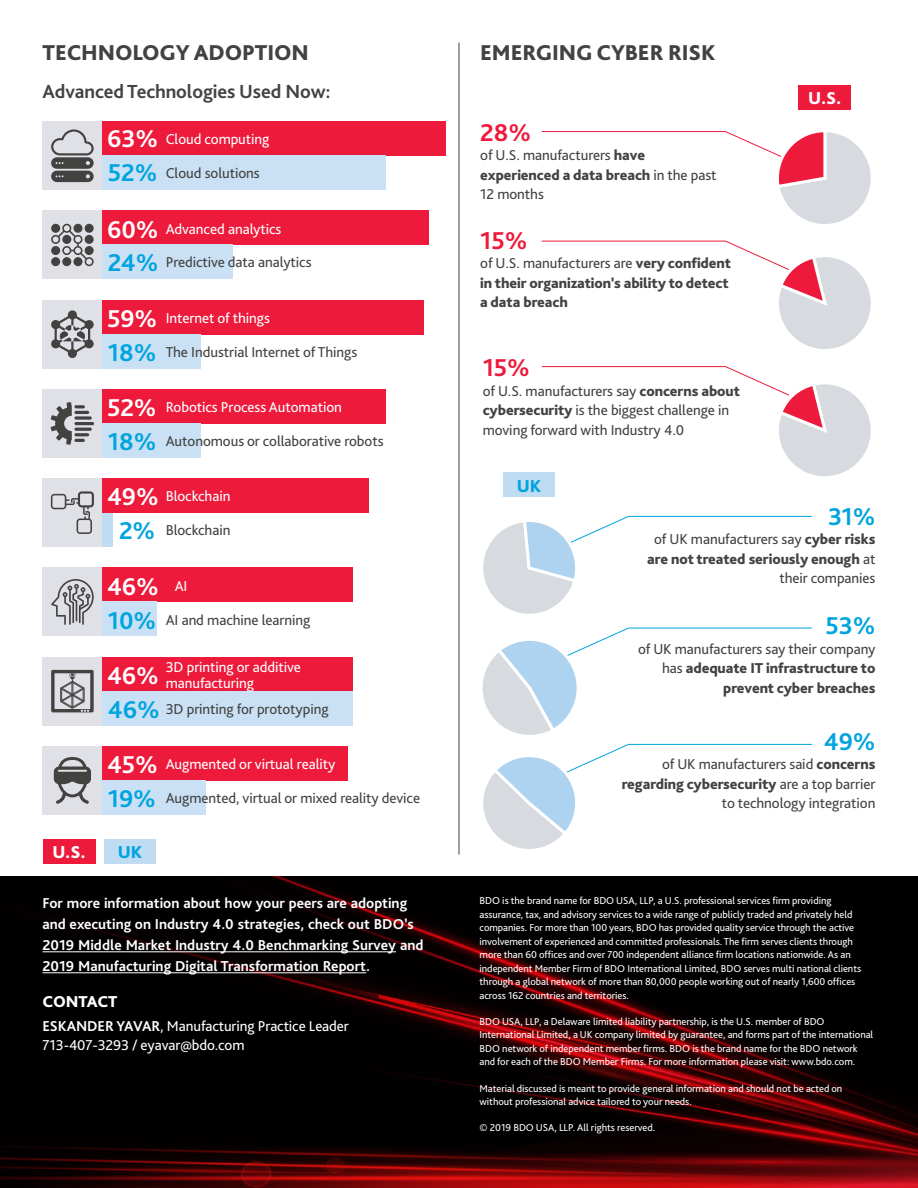
<style>
.page{position:relative;width:918px;height:1188px;background:#fff}
.page>*{position:absolute;margin:0;border:0;box-sizing:border-box;transform-origin:0 0}
.t1{font:700 25.5px "Bliss Pro";letter-spacing:-.005em;color:#00a4df}
.t2{font:700 25.5px "Bliss Pro";letter-spacing:-.005em;color:#fff}
.t3{font:700 25.5px "Bliss Pro";color:#ed1a3b}
.t4{font:800 22.5px "Bliss Pro";letter-spacing:-.005em;color:#424241}
.t5{font:700 19.8px "Bliss Pro";letter-spacing:-.005em;color:#424241}
.t6{font:800 18px "Bliss Pro";color:#fff}
.t7{font:800 18px "Bliss Pro";color:#00a4df}
.t8{font:800 16.5px "Bliss Pro";letter-spacing:-.005em;color:#fff}
.t9{font:15px/19.5px "Bliss Pro";letter-spacing:-.005em;color:#424241}
.t10{font:800 15px/19.5px "Bliss Pro";letter-spacing:-.005em;color:#424241;text-align:right}
.t11{font:15px/19.5px "Bliss Pro";letter-spacing:-.005em;color:#fff}
.t12{font:700 15px/21px "Bliss Pro";color:#fff}
.t13{font:10.5px/13.5px "Bliss Pro";letter-spacing:-.005em;color:#fff}
.s1{font-weight:700;font-size:25.5px;color:#00a4df}
.s2{font-weight:700}
.s3{font-weight:800}
.s4{font-weight:400}
</style>
<div class="page">
<img style="left:0;top:876px;width:918px;height:312px">
<hr style="left:43px;top:951px;width:353px;height:1px;background:#fff">
<hr style="left:43px;top:972px;width:323px;height:1px;background:#fff">
<div style="left:503px;top:473px;width:52px;height:24px;background:#c0dcf3"></div>
<div style="left:43px;top:122px;width:59px;height:68px;background:#e0e1e6"></div>
<div style="left:43px;top:211px;width:59px;height:68px;background:#e0e1e6"></div>
<div style="left:43px;top:300px;width:59px;height:68px;background:#e0e1e6"></div>
<div style="left:43px;top:389px;width:59px;height:68px;background:#e0e1e6"></div>
<div style="left:43px;top:479px;width:59px;height:68px;background:#e0e1e6"></div>
<div style="left:43px;top:568px;width:59px;height:68px;background:#e0e1e6"></div>
<div style="left:43px;top:657px;width:59px;height:68px;background:#e0e1e6"></div>
<div style="left:43px;top:746px;width:59px;height:68px;background:#e0e1e6"></div>
<div style="left:102px;top:122px;width:344px;height:34px;background:#ed1a3b"></div>
<div style="left:102px;top:156px;width:284px;height:34px;background:#cae1f5"></div>
<div style="left:102px;top:568px;width:251px;height:34px;background:#ed1a3b"></div>
<div style="left:102px;top:602px;width:55px;height:34px;background:#cae1f5"></div>
<div style="left:102px;top:657px;width:251px;height:34px;background:#ed1a3b"></div>
<div style="left:102px;top:691px;width:251px;height:34px;background:#cae1f5"></div>
<div style="left:102px;top:389px;width:284px;height:34px;background:#ed1a3b"></div>
<div style="left:102px;top:423px;width:98px;height:34px;background:#cae1f5"></div>
<div style="left:102px;top:300px;width:322px;height:34px;background:#ed1a3b"></div>
<div style="left:102px;top:334px;width:98px;height:34px;background:#cae1f5"></div>
<div style="left:102px;top:211px;width:327px;height:34px;background:#ed1a3b"></div>
<div style="left:102px;top:245px;width:131px;height:34px;background:#cae1f5"></div>
<div style="left:102px;top:513px;width:11px;height:34px;background:#c0dcf3"></div>
<div style="left:102px;top:479px;width:267px;height:34px;background:#ed1a3b"></div>
<div style="left:102px;top:746px;width:245px;height:34px;background:#ed1a3b"></div>
<div style="left:102px;top:780px;width:104px;height:34px;background:#cae1f5"></div>
<svg style="left:51px;top:129px;width:43px;height:53px"></svg>
<svg style="left:51px;top:579px;width:43px;height:46px"></svg>
<svg style="left:51px;top:670px;width:43px;height:42px"></svg>
<hr style="left:74px;top:411px;width:15px;height:3px;background:#424241;border-radius:2px">
<svg style="left:74px;top:416px;width:18px;height:4px"></svg>
<hr style="left:74px;top:422px;width:20px;height:3px;background:#424241;border-radius:2px">
<svg style="left:51px;top:402px;width:34px;height:43px"></svg>
<hr style="left:74px;top:433px;width:15px;height:3px;background:#424241;border-radius:2px">
<hr style="left:74px;top:428px;width:18px;height:3px;background:#424241;border-radius:2px">
<svg style="left:51px;top:310px;width:43px;height:48px"></svg>
<svg style="left:51px;top:224px;width:43px;height:42px"></svg>
<svg style="left:51px;top:491px;width:43px;height:43px"></svg>
<svg style="left:54px;top:757px;width:37px;height:47px"></svg>
<div style="left:799px;top:85px;width:52px;height:25px;background:#ed1a3b"></div>
<div style="left:43px;top:839px;width:52px;height:25px;background:#ed1a3b"></div>
<div style="left:104px;top:839px;width:52px;height:25px;background:#c0dcf3"></div>
<svg style="left:541px;top:131px;width:330px;height:93px"></svg>
<svg style="left:541px;top:240px;width:330px;height:236px"></svg>
<svg style="left:483px;top:516px;width:330px;height:98px"></svg>
<svg style="left:482px;top:627px;width:331px;height:222px"></svg>
<hr style="left:459px;top:43px;width:1px;height:812px;background:#424241">
<h2 class="t4" style="left:43px;top:38px;width:268px">TECHNOLOGY ADOPTION</h2>
<h3 class="t5" style="left:43px;top:79px;width:290px">Advanced Technologies Used Now:</h3>
<h1 class="t2" style="left:107px;top:123px;width:52px">63%</h1>
<h1 class="t1" style="left:108px;top:157px;width:51px">52%</h1>
<h3 class="t11" style="left:166px;top:129px;width:105px">Cloud computing</h3>
<h3 class="t9" style="left:166px;top:163px;width:96px">Cloud solutions</h3>
<h1 class="t2" style="left:107px;top:213px;width:53px">60%</h1>
<h1 class="t1" style="left:108px;top:247px;width:52px">24%</h1>
<h3 class="t11" style="left:166px;top:219px;width:117px">Advanced analytics</h3>
<h3 class="t9" style="left:166px;top:252px;width:147px">Predictive data analytics</h3>
<h1 class="t2" style="left:107px;top:303px;width:52px">59%</h1>
<h1 class="t1" style="left:108px;top:337px;width:50px">18%</h1>
<h3 class="t11" style="left:166px;top:308px;width:106px">Internet of things</h3>
<h3 class="t9" style="left:166px;top:342px;width:193px">The Industrial Internet of Things</h3>
<h1 class="t2" style="left:107px;top:392px;width:51px">52%</h1>
<h1 class="t1" style="left:108px;top:426px;width:50px">18%</h1>
<h3 class="t11" style="left:166px;top:397px;width:178px">Robotics Process Automation</h3>
<h3 class="t9" style="left:166px;top:431px;width:219px">Autonomous or collaborative robots</h3>
<h1 class="t2" style="left:107px;top:481px;width:53px">49%</h1>
<h1 class="t1" style="left:119px;top:515px;width:38px">2%</h1>
<h3 class="t11" style="left:166px;top:486px;width:66px">Blockchain</h3>
<h3 class="t9" style="left:166px;top:520px;width:66px">Blockchain</h3>
<h1 class="t2" style="left:107px;top:570px;width:82px">46% <sup>AI</sup></h1>
<h3 class="t9" style="left:108px;top:610px;width:204px"><span class="s1">10%</span> AI and machine learning</h3>
<h3 class="t11" style="left:166px;top:658px;width:137px;line-height:16.5px">3D printing or additive manufacturing</h3>
<h3 class="t9" style="left:166px;top:699px;width:164px">3D printing for prototyping</h3>
<h1 class="t2" style="left:107px;top:660px;width:53px">46%</h1>
<h1 class="t1" style="left:108px;top:694px;width:53px">46%</h1>
<h1 class="t2" style="left:107px;top:749px;width:52px">45%</h1>
<h1 class="t1" style="left:108px;top:783px;width:50px">19%</h1>
<h3 class="t11" style="left:166px;top:754px;width:171px">Augmented or virtual reality</h3>
<h3 class="t9" style="left:166px;top:788px;width:256px">Augmented, virtual or mixed reality device</h3>
<h3 class="t6" style="left:52px;top:841px;width:35px">U.S.</h3>
<h3 class="t7" style="left:118px;top:841px;width:26px">UK</h3>
<h3 class="t12" style="left:43px;top:892px;width:383px">For more information about how your peers are adopting and executing on Industry 4.0 strategies, check out BDO’s 2019 Middle Market Industry 4.0 Benchmarking Survey and 2019 Manufacturing Digital Transformation Report.</h3>
<h3 class="t8" style="left:43px;top:991px;width:76px">CONTACT</h3>
<h3 class="t11" style="left:43px;top:1015px;width:308px"><span class="s2">ESKANDER YAVAR</span>, Manufacturing Practice Leader<br>713-407-3293 / eyavar@bdo.com</h3>
<h2 class="t4" style="left:480px;top:38px;width:237px">EMERGING CYBER RISK</h2>
<h1 class="t3" style="left:480px;top:116px;width:52px">28%</h1>
<h3 class="t9" style="left:480px;top:145px;width:238px">of U.S. manufacturers <span class="s3">have experienced a data breach</span> in the past<br>12 months</h3>
<h1 class="t3" style="left:480px;top:224px;width:49px">15%</h1>
<h3 class="t10" style="left:480px;top:253px;width:252px;text-align:left"><span class="s4">of U.S. manufacturers are</span> very confident in their organization’s ability to detect a data breach</h3>
<h1 class="t3" style="left:483px;top:352px;width:49px">15%</h1>
<h3 class="t9" style="left:483px;top:381px;width:259px">of U.S. manufacturers say <span class="s3">concerns about cybersecurity</span> is the biggest challenge in moving forward with Industry 4.0</h3>
<h3 class="t7" style="left:517px;top:474px;width:26px">UK</h3>
<h3 class="t6" style="left:808px;top:87px;width:35px">U.S.</h3>
<h1 class="t1" style="left:828px;top:500px;width:49px">31%</h1>
<h3 class="t10" style="left:647px;top:529px;width:230px"><span class="s4">of UK manufacturers say</span> cyber risks are not treated seriously enough <span class="s4">at their companies</span></h3>
<h1 class="t1" style="left:825px;top:610px;width:52px">53%</h1>
<h3 class="t10" style="left:638px;top:639px;width:239px"><span class="s4">of UK manufacturers say their company has</span> adequate IT infrastructure to prevent cyber breaches</h3>
<h1 class="t1" style="left:824px;top:726px;width:53px">49%</h1>
<h3 class="t9" style="left:622px;top:754px;width:255px;text-align:right">of UK manufacturers said <span class="s3">concerns regarding cybersecurity</span> are a top barrier to technology integration</h3>
<p class="t13" style="left:480px;top:894px;width:383px">BDO is the brand name for BDO USA, LLP, a U.S. professional services firm providing assurance, tax, and advisory services to a wide range of publicly traded and privately held companies. For more than 100 years, BDO has provided quality service through the active involvement of experienced and committed professionals. The firm serves clients through more than 60 offices and over 700 independent alliance firm locations nationwide. As an independent Member Firm of BDO International Limited, BDO serves multi national clients through a global network of more than 80,000 people working out of nearly 1,600 offices across 162 countries and territories.</p>
<p class="t13" style="left:480px;top:1014px;width:395px">BDO USA, LLP, a Delaware limited liability partnership, is the U.S. member of BDO International Limited, a UK company limited by guarantee, and forms part of the international BDO network of independent member firms. BDO is the brand name for the BDO network and for each of the BDO Member Firms. For more information please visit: www.bdo.com.</p>
<p class="t13" style="left:480px;top:1081px;width:364px">Material discussed is meant to provide general information and should not be acted on without professional advice tailored to your needs.</p>
<p class="t13" style="left:480px;top:1121px;width:177px">© 2019 BDO USA, LLP. All rights reserved.</p>
</div>
